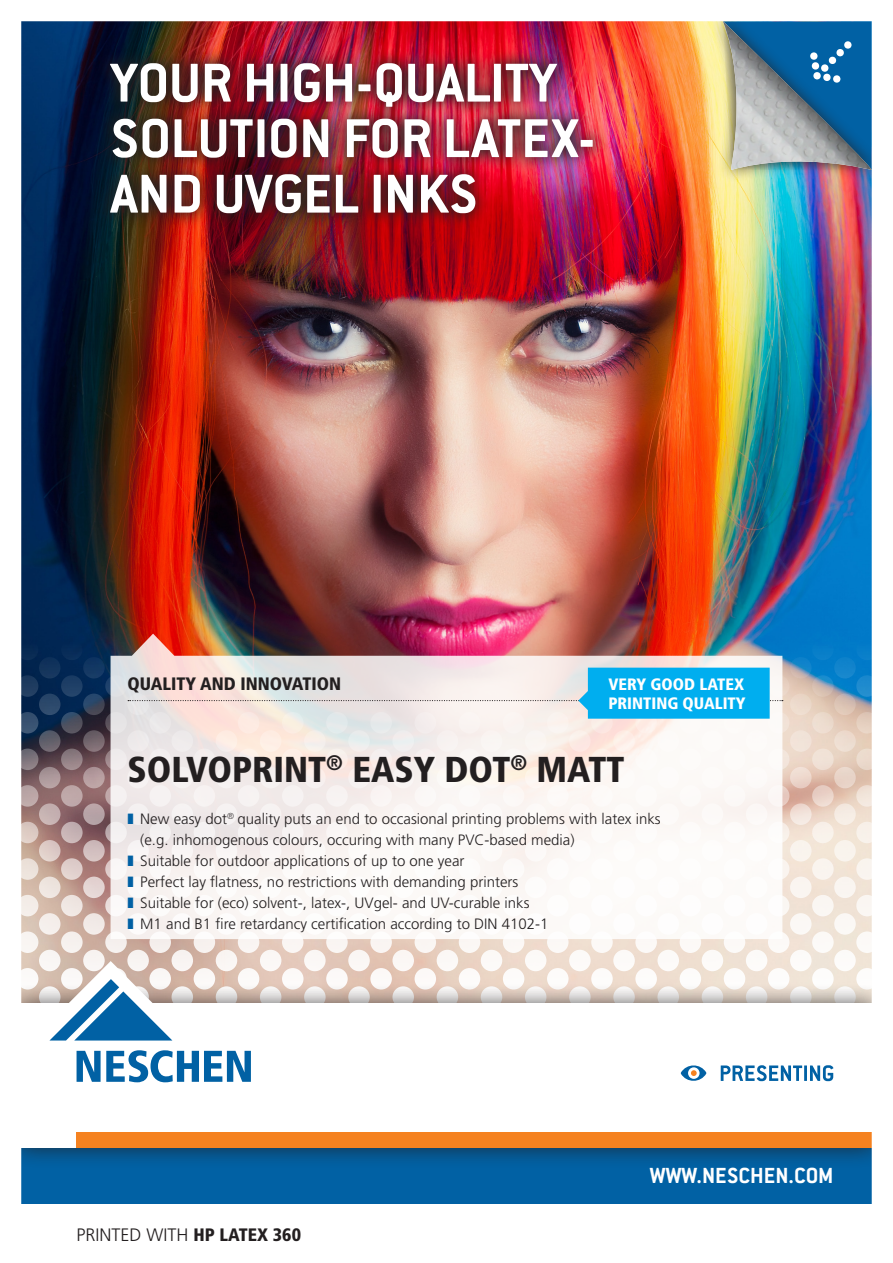
<style>
.page{position:relative;width:893px;height:1263px;background:#fff}
.page>*{position:absolute;margin:0;border:0;box-sizing:border-box;transform-origin:0 0}
.t1{font:700 60px "Conduit ITC Std";color:#fff}
.t2{font:900 condensed 36px "Frutiger LT Std";color:#231f20}
.t3{font:700 24px "Conduit ITC Std";color:#fff}
.t4{font:300 18px "Frutiger LT Std";color:#231f20}
.t5{font:900 condensed 18px "Frutiger LT Std";color:#231f20}
.t6{font:900 condensed 16.5px/18.8px "Frutiger LT Std";color:#fff}
.t7{font:300 15px "Frutiger LT Std";color:#231f20}
.s1{color:#0161a4}
.s2{font-weight:900;font-stretch:condensed}
</style>
<div class="page">
<img style="left:21px;top:21px;width:851px;height:1183px">
<svg style="left:21px;top:639px;width:851px;height:444px"></svg>
<img style="left:95px;top:48px;width:513px;height:181px">
<p class="t1" style="left:111px;top:47px;width:447px">YOUR HIGH-QUALITY</p>
<p class="t1" style="left:111px;top:102px;width:486px">SOLUTION FOR LATEX-</p>
<p class="t1" style="left:111px;top:158px;width:368px">AND UVGEL INKS</p>
<p class="t5" style="left:128px;top:672px;width:215px">QUALITY AND INNOVATION</p>
<p class="t6" style="left:608px;top:675px;width:139px">VERY GOOD LATEX<br>PRINTING QUALITY</p>
<p class="t2" style="left:128px;top:748px;width:499px">SOLVOPRINT<sup>®</sup> EASY DOT<sup>®</sup> MATT</p>
<p class="t7" style="left:128px;top:810px;width:535px"><span class="s1">❚</span> New easy dot<sup>®</sup> quality puts an end to occasional printing problems with latex inks</p>
<p class="t7" style="left:140px;top:831px;width:436px">(e.g. inhomogenous colours, occuring with many PVC-based media)</p>
<p class="t7" style="left:128px;top:852px;width:338px"><span class="s1">❚</span> Suitable for outdoor applications of up to one year</p>
<p class="t7" style="left:128px;top:873px;width:392px"><span class="s1">❚</span> Perfect lay flatness, no restrictions with demanding printers</p>
<p class="t7" style="left:128px;top:894px;width:403px"><span class="s1">❚</span> Suitable for (eco) solvent-, latex-, UVgel- and UV-curable inks</p>
<p class="t7" style="left:128px;top:915px;width:422px"><span class="s1">❚</span> M1 and B1 fire retardancy certification according to DIN 4102-1</p>
<p class="t4" style="left:77px;top:1224px;width:226px">PRINTED WITH <span class="s2">HP LATEX 360</span></p>
<p class="t3" style="left:650px;top:1161px;width:185px">WWW.NESCHEN.COM</p>
</div>
